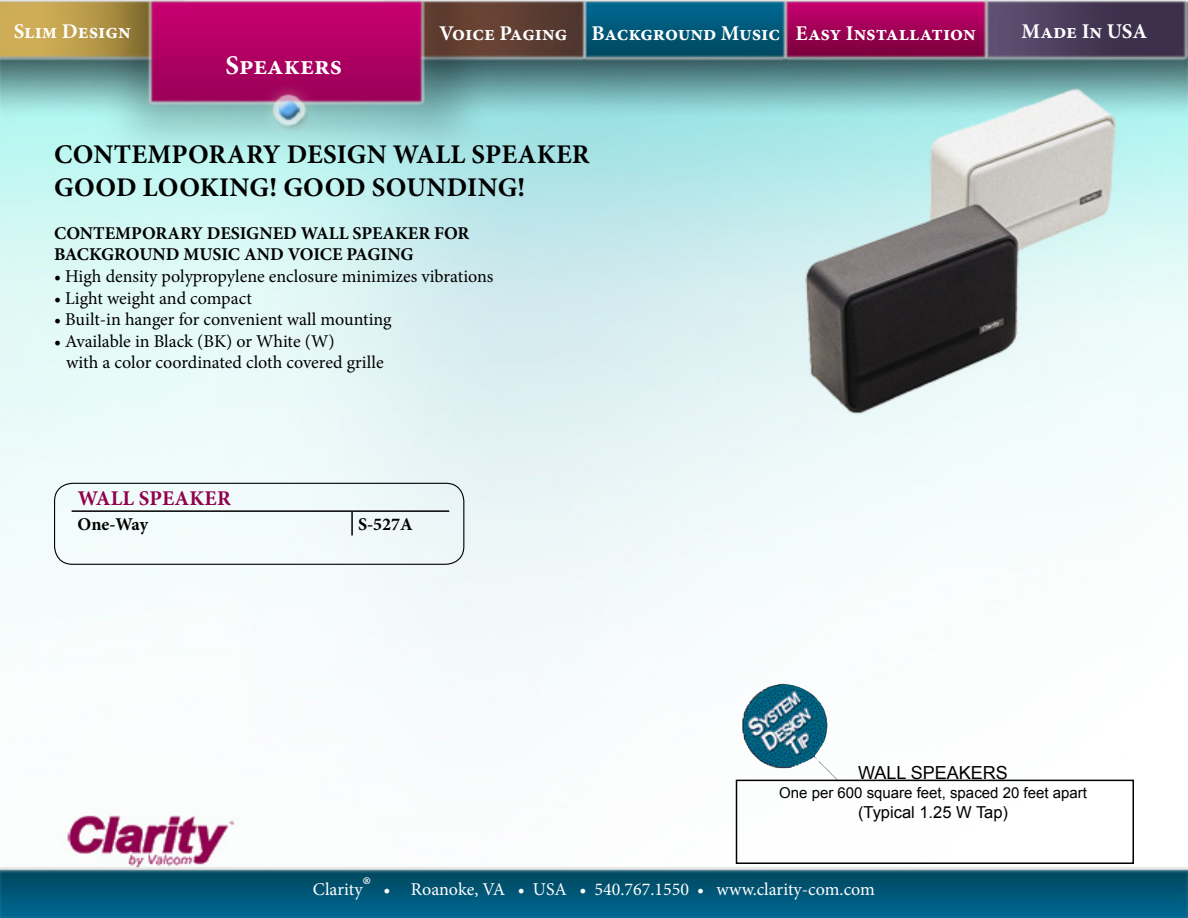
<style>
.page{position:relative;width:1188px;height:918px;background:#fff}
.page>*{position:absolute;margin:0;border:0;box-sizing:border-box;transform-origin:0 0}
.t1{font:700 27px "Minion Pro";letter-spacing:.01em;color:#000}
.t2{font:700 27px "Minion Pro";color:#fff}
.t3{font:700 21px "Minion Pro";color:#fff}
.t4{font:700 21px "Minion Pro";color:#90004c}
.t5{font:18px/21.6px "Minion Pro";color:#000}
.t6{font:700 18px/21.6px "Minion Pro";color:#000}
.t7{font:18px "Minion Pro";color:#fff}
.t8{font:18px "Arial";color:#000}
.t9{font:16.5px "Arial";color:#000}
.t10{font:15px "Arial";color:#000}
.s1{font-size:27px}
</style>
<div class="page">
<img style="left:0;top:0;width:1188px;height:918px">
<hr style="left:72px;top:510px;width:280px;height:2px;background:#000">
<hr style="left:352px;top:510px;width:97px;height:2px;background:#000">
<hr style="left:351px;top:512px;width:2px;height:23px;background:#000">
<div style="left:54px;top:483px;width:410px;height:82px;border:1px solid #000;border-radius:18px"></div>
<img style="left:741px;top:684px;width:98px;height:96px">
<div style="left:736px;top:780px;width:398px;height:84px;border:2px solid #000"></div>
<p class="t3" style="left:14px;top:16px;width:118px">Slim Design</p>
<p class="t3" style="left:1021px;top:16px;width:127px">Made In USA</p>
<p class="t3" style="left:439px;top:19px;width:538px">Voice Paging Background Music Easy Installation</p>
<h1 class="t2" style="left:225px;top:46px;width:118px">Speakers</h1>
<h1 class="t1" style="left:54px;top:136px;width:39px">Contemporary</h1>
<h1 class="t1" style="left:287px;top:136px;width:38px">Design</h1>
<h1 class="t1" style="left:393px;top:136px;width:198px">WALL sPEAKER</h1>
<h1 class="t1" style="left:54px;top:168px;width:41px">Good</h1>
<h1 class="t1" style="left:143px;top:168px;width:35px">Looking</h1>
<h1 class="t1" style="left:270px;top:168px;width:55px">! Good</h1>
<h1 class="t1" style="left:372px;top:168px;width:34px">Sounding</h1>
<h1 class="t1" style="left:518px;top:168px;width:9px">!</h1>
<p class="t6" style="left:54px;top:222px;width:417px">CONTEMPORARY DESIGNED WALL SPEAKER FOR<br>BACKGROUND MUSIC AND VOICE PAGING</p>
<p class="t5" style="left:54px;top:266px;width:441px">• High density polypropylene enclosure minimizes vibrations</p>
<p class="t5" style="left:54px;top:287px;width:199px">• Light weight and compact</p>
<p class="t5" style="left:54px;top:309px;width:339px">• Built-in hanger for convenient wall mounting</p>
<p class="t5" style="left:66px;top:330px;width:319px;text-indent:-12px">• Available in Black (BK) or White (W)<br>with a color coordinated cloth covered grille</p>
<p class="t4" style="left:78px;top:484px;width:32px">Wall</p>
<p class="t4" style="left:139px;top:484px;width:25px">Speaker</p>
<p class="t6" style="left:78px;top:513px;width:72px">One-Way</p>
<p class="t6" style="left:358px;top:513px;width:56px">S-527A</p>
<p class="t8" style="left:858px;top:760px;width:151px">WALL SPEAKERS</p>
<p class="t10" style="left:779px;top:783px;width:309px">One per 600 square feet, spaced 20 feet apart</p>
<p class="t9" style="left:858px;top:802px;width:152px">(Typical 1.25 W Tap)</p>
<p class="t7" style="left:313px;top:877px;width:564px">Clarity<span class="s1">®</span> • Roanoke, VA • USA • 540.767.1550 • www.clarity-com.com</p>
</div>
